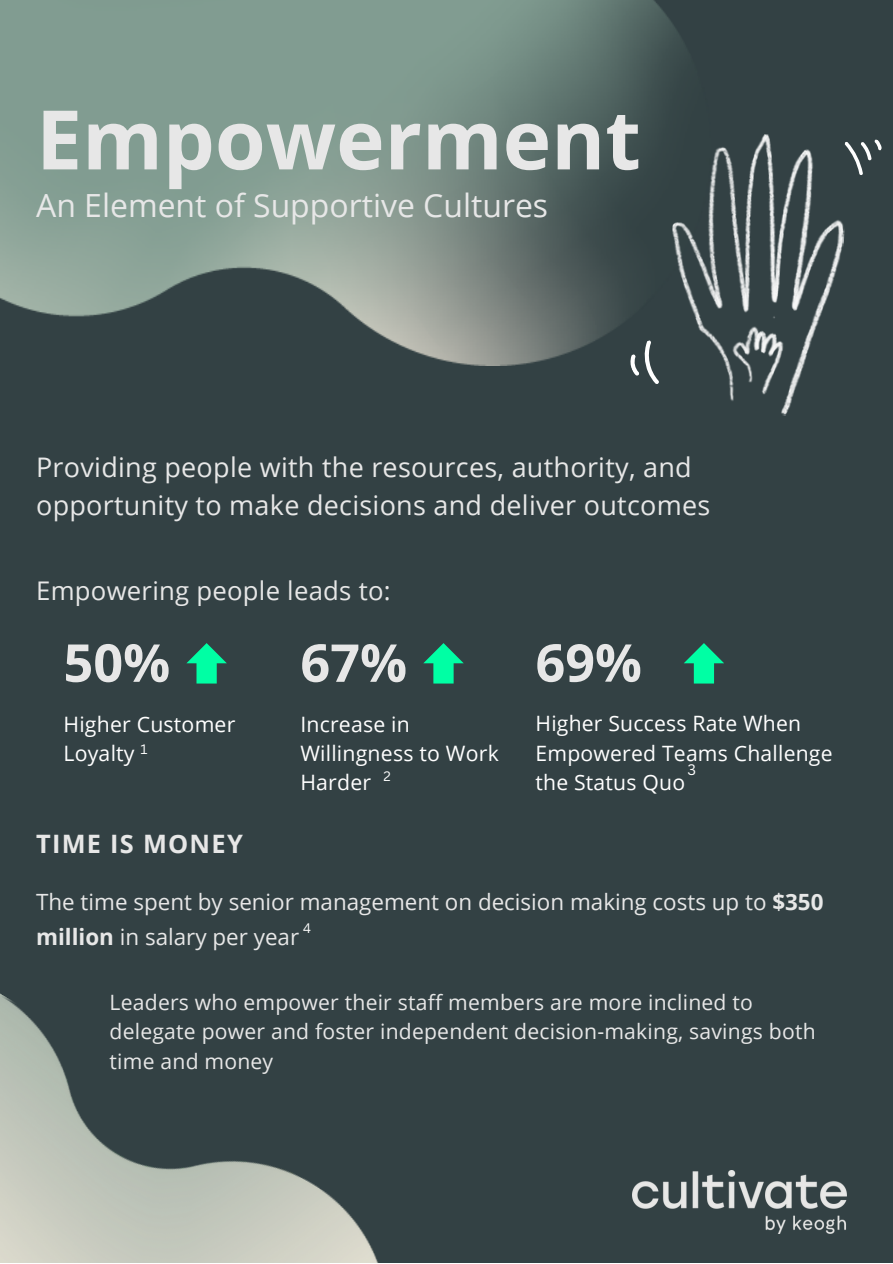
<style>
.page{position:relative;width:893px;height:1264px;background:#fff}
.page>*{position:absolute;margin:0;border:0;box-sizing:border-box;transform-origin:0 0}
.t1{font:700 82.2px "Open Sans";color:#e7e7e7}
.t2{font:700 52.2px "Open Sans";color:#e7e7e7}
.t3{font:700 52.05px "Open Sans";color:#e7e7e7}
.t4{font:31.95px "Open Sans";color:#e7e7e7}
.t5{font:27px/37.7px "Open Sans";letter-spacing:.01em;color:#e7e7e7}
.t6{font:25.65px "Open Sans";letter-spacing:.01em;color:#e7e7e7}
.t7{font:700 25.35px "Open Sans";letter-spacing:.05em;color:#e7e7e7}
.t8{font:22.35px/34.8px "Open Sans";color:#e7e7e7}
.t9{font:21.3px/29.2px "Open Sans";letter-spacing:.01em;color:#fff}
.t10{font:21.15px/29.2px "Open Sans";letter-spacing:.01em;color:#e7e7e7}
.t11{font:21.15px/29.2px "Open Sans";letter-spacing:.01em;color:#fff}
.t12{font:14.85px "Canva Sans";color:#fff}
.t13{font:13.5px "Open Sans";color:#fff}
.t14{font:13.35px "Canva Sans";color:#fff}
.s1{font-weight:700}
</style>
<div class="page">
<div style="left:0;top:0;width:892px;height:1262px;background:#334144"></div>
<img style="left:0;top:993px;width:378px;height:269px">
<svg style="left:186px;top:643px;width:41px;height:40px"></svg>
<svg style="left:423px;top:643px;width:40px;height:40px"></svg>
<svg style="left:684px;top:643px;width:40px;height:40px"></svg>
<img style="left:633px;top:1170px;width:213px;height:63px">
<img style="left:0;top:0;width:684px;height:365px">
<svg style="left:848px;top:139px;width:34px;height:36px"></svg>
<svg style="left:626px;top:339px;width:37px;height:45px"></svg>
<img style="left:663px;top:130px;width:185px;height:286px">
<p class="t1" style="left:36px;top:82px;width:606px">Empowerment</p>
<p class="t4" style="left:36px;top:182px;width:513px">An Element of Supportive Cultures</p>
<p class="t5" style="left:36px;top:447px;width:675px">Providing people with the resources, authority, and opportunity to make decisions and deliver outcomes</p>
<p class="t6" style="left:36px;top:573px;width:356px">Empowering people leads to:</p>
<p class="t2" style="left:63px;top:626px;width:108px">50%</p>
<p class="t9" style="left:63px;top:708px;width:173px">Higher Customer<br>Loyalty</p>
<p class="t14" style="left:140px;top:740px;width:9px">1</p>
<p class="t7" style="left:36px;top:825px;width:208px">TIME IS MONEY</p>
<p class="t2" style="left:300px;top:626px;width:108px">67%</p>
<p class="t9" style="left:300px;top:708px;width:200px">Increase in<br>Willingness to Work<br>Harder</p>
<p class="t14" style="left:383px;top:767px;width:9px">2</p>
<p class="t3" style="left:535px;top:626px;width:108px">69%</p>
<p class="t11" style="left:535px;top:708px;width:298px">Higher Success Rate When<br>Empowered Teams Challenge the Status Quo</p>
<p class="t12" style="left:687px;top:759px;width:10px">3</p>
<p class="t8" style="left:36px;top:884px;width:788px">The time spent by senior management on decision making costs up to <span class="s1">$350 million</span> in salary per year</p>
<p class="t13" style="left:303px;top:918px;width:9px">4</p>
<p class="t10" style="left:110px;top:987px;width:707px">Leaders who empower their staff members are more inclined to delegate power and foster independent decision-making, savings both time and money</p>
</div>
